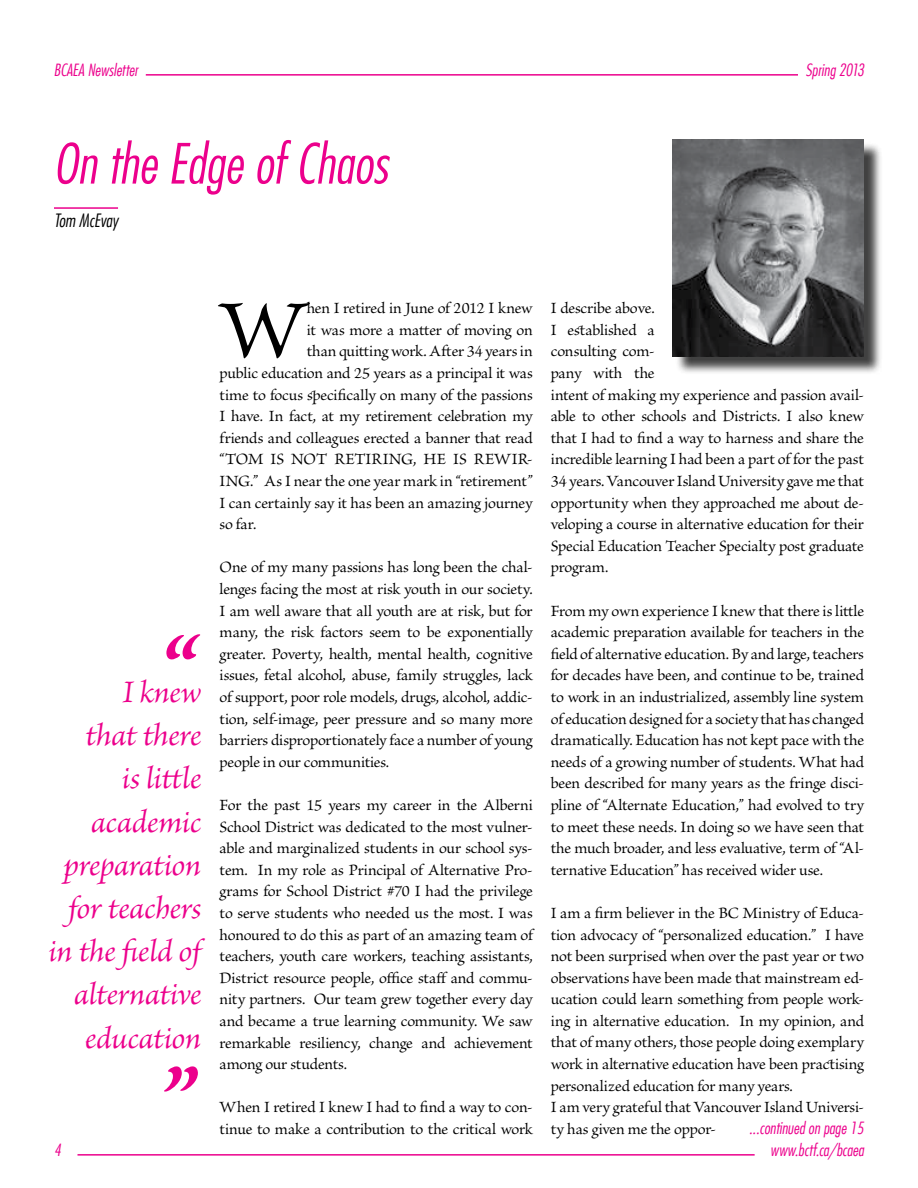
<style>
.page{position:relative;width:918px;height:1188px;background:#fff}
.page>*{position:absolute;margin:0;border:0;box-sizing:border-box;transform-origin:0 0}
.t1{font:700 99px "Brioso Pro";color:#ec008c}
.t2{font:85.65px "Brioso Pro";color:#000}
.t3{font:italic 300 condensed 54px "Futura";color:#ec008c}
.t4{font:italic 33px/43.2px "Brioso Pro";letter-spacing:-.01em;color:#ec008c;text-align:right}
.t5{font:italic 300 condensed 18px "Futura";color:#000}
.t6{font:16.5px/21.6px "Brioso Pro";letter-spacing:-.01em;color:#000;text-align:justify}
.t7{font:italic 300 condensed 16.5px "Futura";color:#ec008c}
</style>
<div class="page">
<hr style="left:77px;top:1154px;width:678px;height:2px;background:#ec008c">
<hr style="left:146px;top:74px;width:652px;height:2px;background:#ec008c">
<hr style="left:54px;top:207px;width:64px;height:2px;background:#ec008c">
<div style="left:675px;top:142px;width:207px;height:233px;background:#000;opacity:.75"></div>
<img style="left:673px;top:139px;width:191px;height:217px">
<p class="t7" style="left:54px;top:60px;width:86px">BCAEA Newsletter</p>
<p class="t7" style="left:806px;top:60px;width:60px">Spring 2013</p>
<h3 class="t3" style="left:53px;top:132px;width:336px">On the Edge of Chaos</h3>
<p class="t5" style="left:54px;top:210px;width:66px">Tom McEvay</p>
<h1 class="t1" style="left:163px;top:618px;width:40px">“</h1>
<h3 class="t4" style="left:49px;top:669px;width:154px">I knew<br>that there<br>is little academic preparation for teachers in the field of alternative education</h3>
<h1 class="t1" style="left:162px;top:1050px;width:40px">”</h1>
<p class="t6" style="left:307px;top:298px;width:228px">hen I retired in June of 2012 I knew</p>
<p class="t6" style="left:307px;top:320px;width:228px">it was more a matter of moving on</p>
<p class="t6" style="left:307px;top:341px;width:227px">than quitting work. After 34 years in</p>
<p class="t6" style="left:220px;top:363px;width:315px">public education and 25 years as a principal it was</p>
<p class="t6" style="left:220px;top:385px;width:315px">time to focus specifically on many of the passions</p>
<p class="t6" style="left:220px;top:406px;width:315px">I have. In fact, at my retirement celebration my</p>
<p class="t6" style="left:220px;top:428px;width:315px">friends and colleagues erected a banner that read</p>
<p class="t6" style="left:220px;top:449px;width:315px">“TOM IS NOT RETIRING, HE IS REWIR-</p>
<p class="t6" style="left:220px;top:471px;width:315px">ING.” As I near the one year mark in “retirement”</p>
<p class="t6" style="left:220px;top:493px;width:315px">I can certainly say it has been an amazing journey</p>
<p class="t6" style="left:220px;top:514px;width:38px">so far.</p>
<p class="t6" style="left:220px;top:557px;width:315px">One of my many passions has long been the chal&shy;lenges facing the most at risk youth in our society.<br>I am well aware that all youth are at risk, but for many, the risk factors seem to be exponentially greater. Poverty, health, mental health, cognitive issues, fetal alcohol, abuse, family struggles, lack of support, poor role models, drugs, alcohol, addic&shy;tion, self-image, peer pressure and so many more barriers disproportionately face a number of young people in our communities.</p>
<p class="t6" style="left:220px;top:795px;width:315px">For the past 15 years my career in the Alberni School District was dedicated to the most vulner&shy;able and marginalized students in our school sys&shy;tem. In my role as Principal of Alternative Pro&shy;grams for School District #70 I had the privilege to serve students who needed us the most. I was honoured to do this as part of an amazing team of teachers, youth care workers, teaching assistants, District resource people, office staff and commu&shy;nity partners. Our team grew together every day and became a true learning community. We saw remarkable resiliency, change and achievement among our students.</p>
<p class="t6" style="left:220px;top:1097px;width:315px">When I retired I knew I had to find a way to con&shy;tinue to make a contribution to the critical work</p>
<h2 class="t2" style="left:220px;top:284px;width:90px">W</h2>
<p class="t6" style="left:551px;top:298px;width:315px;text-align:left">I describe above.<br>I established a<br>consulting com-<br>pany with the<br>intent of making my experience and passion avail&shy;able to other schools and Districts. I also knew that I had to find a way to harness and share the incredible learning I had been a part of for the past 34 years. Vancouver Island University gave me that opportunity when they approached me about de&shy;veloping a course in alternative education for their Special Education Teacher Specialty post graduate program.</p>
<p class="t6" style="left:551px;top:601px;width:315px">From my own experience I knew that there is little academic preparation available for teachers in the field of alternative education. By and large, teachers for decades have been, and continue to be, trained to work in an industrialized, assembly line system of education designed for a society that has changed dramatically. Education has not kept pace with the needs of a growing number of students. What had been described for many years as the fringe disci&shy;pline of “Alternate Education,” had evolved to try to meet these needs. In doing so we have seen that the much broader, and less evaluative, term of “Al&shy;ternative Education” has received wider use.</p>
<p class="t6" style="left:551px;top:903px;width:315px;text-align:left">I am a firm believer in the BC Ministry of Educa&shy;tion advocacy of “personalized education.” I have not been surprised when over the past year or two observations have been made that mainstream ed&shy;ucation could learn something from people work&shy;ing in alternative education. In my opinion, and that of many others, those people doing exemplary work in alternative education have been practising personalized education for many years.<br>I am very grateful that Vancouver Island Universi&shy;ty has given me the oppor-</p>
<p class="t7" style="left:749px;top:1118px;width:116px">...continued on page 15</p>
<p class="t7" style="left:54px;top:1140px;width:8px">4</p>
<p class="t7" style="left:770px;top:1140px;width:95px">www.bctf.ca/bcaea</p>
</div>
